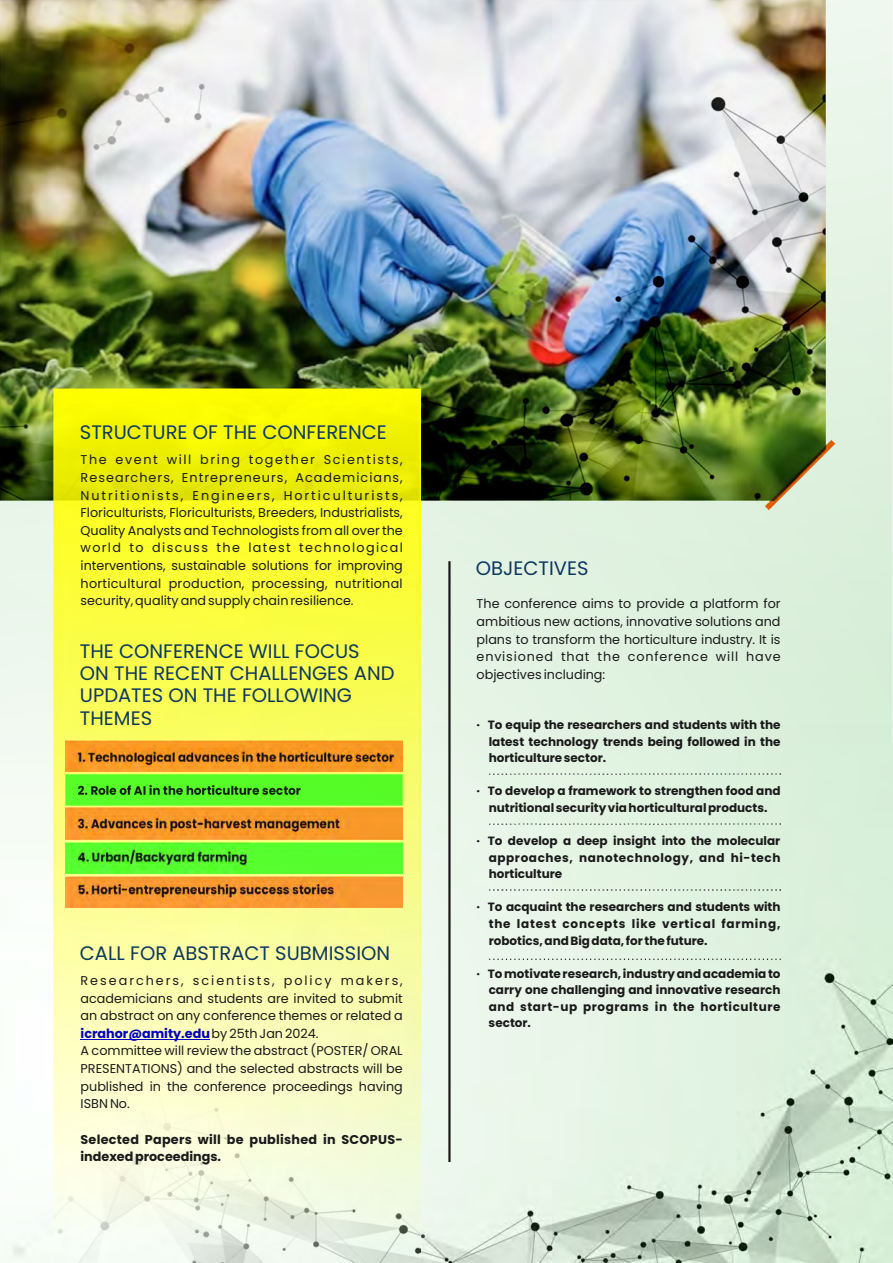
<style>
.page{position:relative;width:893px;height:1263px;background:#fff}
.page>*{position:absolute;margin:0;border:0;box-sizing:border-box;transform-origin:0 0}
.t1{font:19.5px/22.2px "Poppins";color:#0f385f}
.t2{font:12.75px/17.5px "Poppins";color:#1a1a1a;text-align:justify}
.t3{font:700 12.75px/17.5px "Poppins";letter-spacing:.02em;color:#1a1a1a}
.t4{font:700 12px/16.6px "Poppins";color:#1a1a1a;text-align:justify}
.s1{font-weight:700;color:#0000c4}
</style>
<div class="page">
<img style="left:0;top:0;width:893px;height:742px">
<img style="left:0;top:742px;width:893px;height:521px">
<img style="left:0;top:0;width:825px;height:500px">
<img style="left:54px;top:388px;width:366px;height:875px">
<img style="left:765px;top:440px;width:70px;height:70px">
<img style="left:65px;top:741px;width:338px;height:31px">
<img style="left:65px;top:808px;width:338px;height:31px">
<img style="left:65px;top:877px;width:338px;height:31px">
<img style="left:65px;top:774px;width:338px;height:31px">
<img style="left:65px;top:842px;width:338px;height:31px">
<hr style="left:81px;top:1039px;width:129px;height:1px;background:#0000c4">
<img style="left:489px;top:773px;width:291px;height:1px">
<img style="left:489px;top:823px;width:291px;height:1px">
<img style="left:489px;top:889px;width:291px;height:1px">
<img style="left:489px;top:958px;width:291px;height:1px">
<img style="left:449px;top:561px;width:1px;height:600px">
<h1 class="t1" style="left:80px;top:421px;width:309px">STRUCTURE OF THE CONFERENCE</h1>
<p class="t2" style="left:81px;top:451px;width:324px">The event will bring together Scientists, Researchers, Entrepreneurs, Academicians, Nutritionists, Engineers, Horticulturists, Floriculturists, Floriculturists, Breeders, Industrialists, Quality Analysts and Technologists from all over the world to discuss the latest technological interventions, sustainable solutions for improving horticultural production, processing, nutritional security, quality and supply chain resilience.</p>
<h1 class="t1" style="left:80px;top:640px;width:316px">THE CONFERENCE WILL FOCUS<br>ON THE RECENT CHALLENGES AND<br>UPDATES ON THE FOLLOWING<br>THEMES</h1>
<h1 class="t1" style="left:80px;top:942px;width:312px">CALL FOR ABSTRACT SUBMISSION</h1>
<p class="t2" style="left:81px;top:972px;width:324px;text-align:left">Researchers, scientists, policy makers, academicians and students are invited to submit an abstract on any conference themes or related a <span class="s1">icrahor@amity.edu</span>by 25th Jan 2024.<br>A committee will review the abstract (POSTER/ ORAL PRESENTATIONS) and the selected abstracts will be published in the conference proceedings having ISBN No.</p>
<p class="t3" style="left:81px;top:1130px;width:324px">Selected Papers will be published in SCOPUS&shy;indexed proceedings.</p>
<h1 class="t1" style="left:476px;top:557px;width:114px">OBJECTIVES</h1>
<p class="t2" style="left:477px;top:595px;width:305px">The conference aims to provide a platform for ambitious new actions, innovative solutions and plans to transform the horticulture industry. It is envisioned that the conference will have objectives including:</p>
<p class="t4" style="left:489px;top:716px;width:293px;text-indent:-12px">· To equip the researchers and students with the latest technology trends being followed in the horticulture sector.</p>
<p class="t4" style="left:477px;top:783px;width:305px;text-align:center">· To develop a framework to strengthen food and nutritional security via horticultural products.</p>
<p class="t4" style="left:489px;top:832px;width:293px;text-indent:-12px">· To develop a deep insight into the molecular approaches, nanotechnology, and hi-tech horticulture</p>
<p class="t4" style="left:489px;top:899px;width:293px;text-indent:-12px">· To acquaint the researchers and students with the latest concepts like vertical farming, robotics, and Big data, for the future.</p>
<p class="t4" style="left:489px;top:965px;width:293px;text-indent:-12px">· To motivate research, industry and academia to carry one challenging and innovative research and start-up programs in the horticulture sector.</p>
</div>
